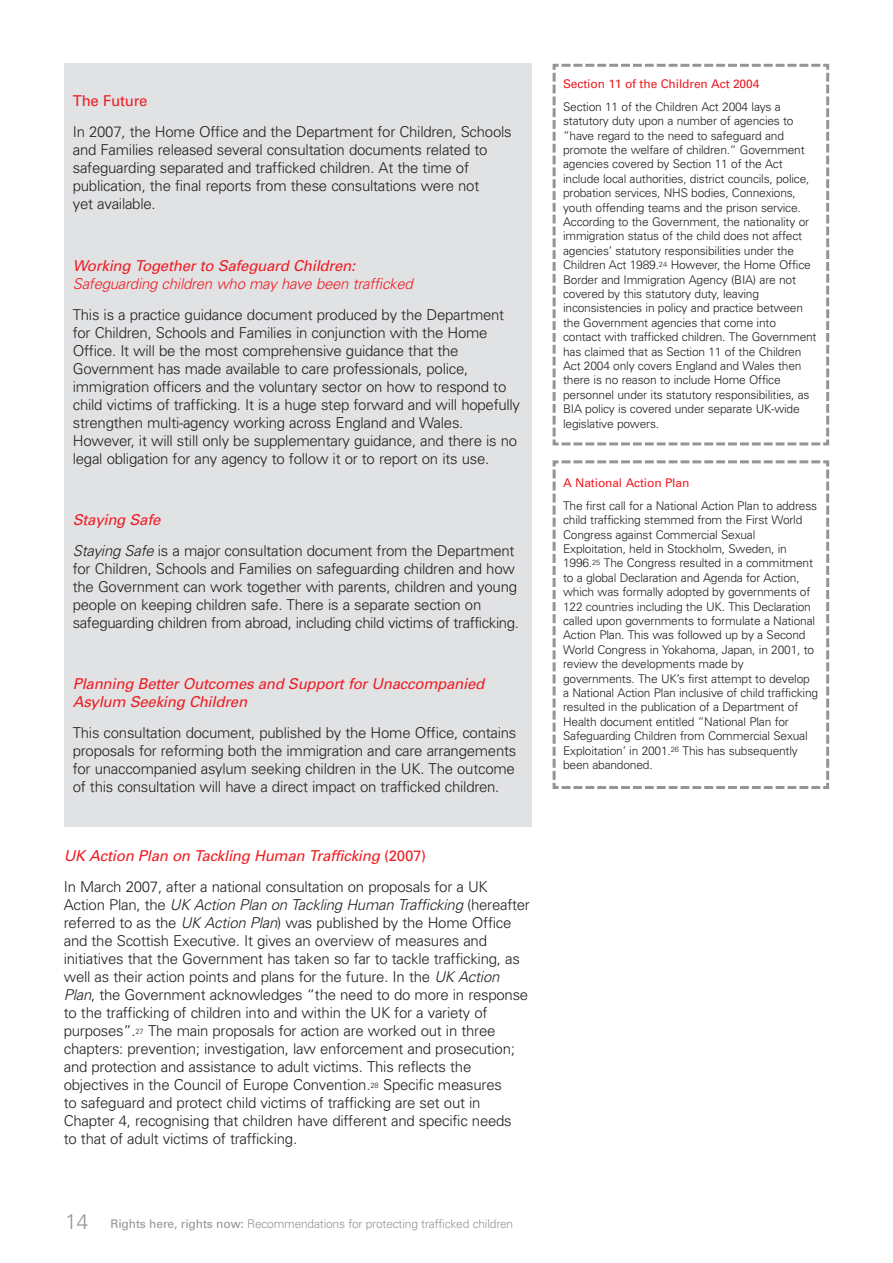
<style>
.page{position:relative;width:893px;height:1263px;background:#fff}
.page>*{position:absolute;margin:0;border:0;box-sizing:border-box;transform-origin:0 0}
.t1{font:300 15px/18px "Univers";letter-spacing:-.015em;color:#231f20}
.t2{font:italic 15px/18px "Univers";letter-spacing:-.015em;color:#ee1e24}
.t3{font:italic 300 15px "Univers";letter-spacing:-.015em;color:#ee1e24}
.t4{font:15px "Univers";letter-spacing:-.015em;color:#ee1e24}
.t5{font:300 12px/14.4px "Univers";letter-spacing:-.015em;color:#231f20}
.t6{font:300 12px "Univers";letter-spacing:-.015em;color:#939598}
.t7{font:12px "Univers";letter-spacing:-.01em;color:#ee1e24}
.s1{font-weight:400;font-style:italic;color:#ee1e24}
.s2{font-style:italic}
.s3{font-weight:400;color:#ee1e24}
.s4{font-size:21px}
.s5{font-weight:400}
</style>
<div class="page">
<svg style="left:552px;top:63px;width:278px;height:383px"></svg>
<svg style="left:552px;top:460px;width:278px;height:329px"></svg>
<div style="left:64px;top:64px;width:467px;height:763px;background:#e1e2e4"></div>
<p class="t4" style="left:73px;top:96px;width:76px">The Future</p>
<p class="t1" style="left:73px;top:124px;width:440px">In 2007, the Home Office and the Department for Children, Schools and Families released several consultation documents related to safeguarding separated and trafficked children. At the time of publication, the final reports from these consultations were not<br>yet available.</p>
<p class="t2" style="left:73px;top:258px;width:284px">Working Together to Safeguard Children:</p>
<p class="t3" style="left:73px;top:278px;width:342px">Safeguarding children who may have been trafficked</p>
<p class="t1" style="left:73px;top:306px;width:449px">This is a practice guidance document produced by the Department for Children, Schools and Families in conjunction with the Home Office. It will be the most comprehensive guidance that the Government has made available to care professionals, police, immigration officers and the voluntary sector on how to respond to child victims of trafficking. It is a huge step forward and will hopefully strengthen multi-agency working across England and Wales.<br>However, it will still only be supplementary guidance, and there is no legal obligation for any agency to follow it or to report on its use.</p>
<p class="t1" style="left:73px;top:506px;width:443px;line-height:30.8px"><span class="s1">Staying Safe<br></span><span class="s2">Staying Safe</span> is a major consultation document from the Department</p>
<p class="t1" style="left:73px;top:561px;width:448px">for Children, Schools and Families on safeguarding children and how the Government can work together with parents, children and young people on keeping children safe. There is a separate section on safeguarding children from abroad, including child victims of trafficking.</p>
<p class="t2" style="left:73px;top:676px;width:413px">Planning Better Outcomes and Support for Unaccompanied<br>Asylum Seeking Children</p>
<p class="t1" style="left:73px;top:725px;width:445px;text-align:justify">This consultation document, published by the Home Office, contains proposals for reforming both the immigration and care arrangements for unaccompanied asylum seeking children in the UK. The outcome of this consultation will have a direct impact on trafficked children.</p>
<p class="t1" style="left:64px;top:842px;width:425px;line-height:30.8px"><span class="s1">UK Action Plan on Tackling Human Trafficking</span> <span class="s3">(2007)<br></span>In March 2007, after a national consultation on proposals for a UK</p>
<p class="t1" style="left:64px;top:897px;width:468px">Action Plan, the <span class="s2">UK Action Plan on Tackling Human Trafficking</span> (hereafter referred to as the <span class="s2">UK Action Plan</span>) was published by the Home Office and the Scottish Executive. It gives an overview of measures and initiatives that the Government has taken so far to tackle trafficking, as well as their action points and plans for the future. In the <span class="s2">UK Action Plan</span>, the Government acknowledges “the need to do more in response to the trafficking of children into and within the UK for a variety of purposes”.<sup>27</sup> The main proposals for action are worked out in three chapters: prevention; investigation, law enforcement and prosecution; and protection and assistance to adult victims. This reflects the objectives in the Council of Europe Convention.<sup>28</sup> Specific measures<br>to safeguard and protect child victims of trafficking are set out in Chapter 4, recognising that children have different and specific needs<br>to that of adult victims of trafficking.</p>
<p class="t6" style="left:65px;top:1220px;width:449px"><span class="s4">14</span> <span class="s5">Rights here, rights now:</span> Recommendations for protecting trafficked children</p>
<p class="t7" style="left:563px;top:79px;width:198px">Section 11 of the Children Act 2004</p>
<p class="t5" style="left:563px;top:100px;width:255px">Section 11 of the Children Act 2004 lays a statutory duty upon a number of agencies to ”have regard to the need to safeguard and promote the welfare of children.“ Government agencies covered by Section 11 of the Act include local authorities, district councils, police, probation services, NHS bodies, Connexions, youth offending teams and the prison service.<br>According to the Government, the nationality or immigration status of the child does not affect agencies’ statutory responsibilities under the Children Act 1989.<sup>24</sup> However, the Home Office Border and Immigration Agency (BIA) are not covered by this statutory duty, leaving inconsistencies in policy and practice between the Government agencies that come into contact with trafficked children. The Government has claimed that as Section 11 of the Children Act 2004 only covers England and Wales then there is no reason to include Home Office personnel under its statutory responsibilities, as BIA policy is covered under separate UK-wide legislative powers.</p>
<p class="t7" style="left:563px;top:478px;width:128px">A National Action Plan</p>
<p class="t5" style="left:563px;top:499px;width:257px">The first call for a National Action Plan to address child trafficking stemmed from the First World Congress against Commercial Sexual Exploitation, held in Stockholm, Sweden, in 1996.<sup>25</sup> The Congress resulted in a commitment to a global Declaration and Agenda for Action, which was formally adopted by governments of 122 countries including the UK. This Declaration called upon governments to formulate a National Action Plan. This was followed up by a Second World Congress in Yokahoma, Japan, in 2001, to review the developments made by governments. The UK’s first attempt to develop a National Action Plan inclusive of child trafficking resulted in the publication of a Department of Health document entitled ”National Plan for Safeguarding Children from Commercial Sexual Exploitation’ in 2001.<sup>26</sup> This has subsequently been abandoned.</p>
</div>
